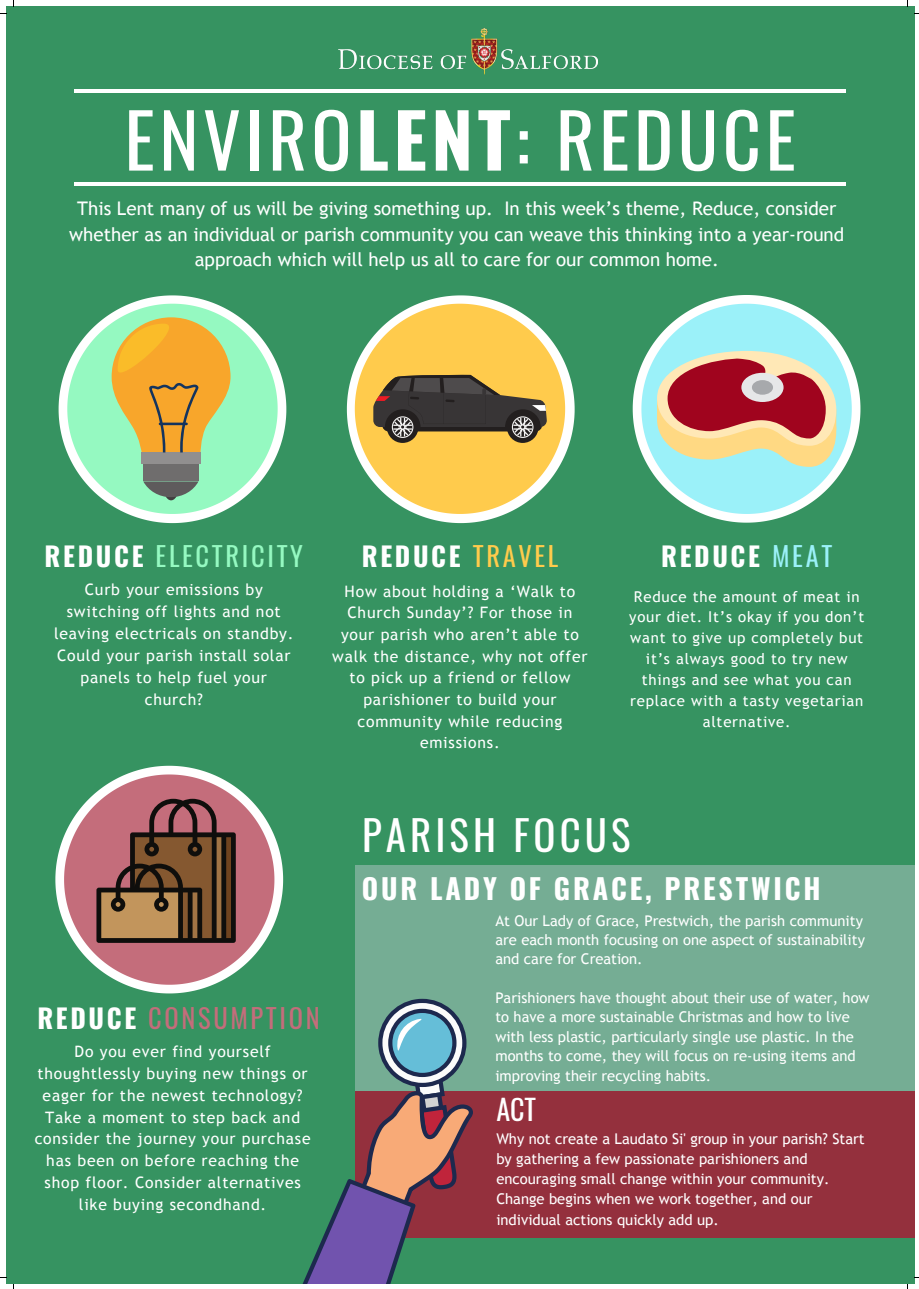
<style>
.page{position:relative;width:919px;height:1289px;background:#fff}
.page>*{position:absolute;margin:0;border:0;box-sizing:border-box;transform-origin:0 0}
.t1{font:74.47px "Oswald";letter-spacing:.06em;color:#fff}
.t2{font:40.88px "Oswald";letter-spacing:.1em;color:#fff}
.t3{font:700 28.05px "Oswald";letter-spacing:.1em;color:#fff}
.t4{font:28.05px "Oswald";color:#fff}
.t5{font:700 26.47px "Oswald";letter-spacing:.1em;color:#fff}
.t6{font:26.47px "Oswald";letter-spacing:.1em;color:#95f9c1}
.t7{font:26.47px "Oswald";letter-spacing:.1em;color:#c46d7b}
.t8{font:18.75px/26px "Trebuchet MS";color:#fff;text-align:center}
.t9{font:15.75px/22px "Trebuchet MS";letter-spacing:.05em;color:#fff;text-align:center}
.t10{font:15px/20.9px "Trebuchet MS";letter-spacing:.05em;color:#fff;text-align:center}
.t11{font:14.77px/19.4px "Trebuchet MS";color:#fff}
.s1{font-weight:700}
.s2{font-weight:700;color:#fff}
.s3{font-weight:400;color:#ffcb4c}
.s4{font-weight:400;color:#9bf1f9}
</style>
<div class="page">
<div style="left:6px;top:6px;width:907px;height:1277px;background:#369361"></div>
<svg style="left:59px;top:295px;width:227px;height:228px"></svg>
<svg style="left:632px;top:295px;width:228px;height:227px"></svg>
<svg style="left:347px;top:295px;width:227px;height:228px"></svg>
<svg style="left:55px;top:765px;width:228px;height:228px"></svg>
<hr style="left:74px;top:182px;width:771px;height:3px;background:#fff">
<hr style="left:74px;top:89px;width:771px;height:3px;background:#fff">
<svg style="left:67px;top:304px;width:210px;height:210px;background:#a9cd8d"></svg>
<hr style="left:159px;top:422px;width:29px;height:3px;background:#14345e">
<svg style="left:355px;top:304px;width:210px;height:210px;background:#c0ac5a"></svg>
<svg style="left:641px;top:304px;width:210px;height:210px;background:#aab7ac"></svg>
<div style="left:741px;top:373px;width:42px;height:29px;background:#e6e7e8;border-radius:50%"></div>
<div style="left:751px;top:380px;width:21px;height:15px;background:#a7a9ac;border-radius:50%"></div>
<svg style="left:64px;top:774px;width:210px;height:210px;background:#967168"></svg>
<div style="left:355px;top:865px;width:558px;height:372px;background:#75ad94"></div>
<div style="left:355px;top:1091px;width:558px;height:146px;background:#94303d"></div>
<svg style="left:303px;top:998px;width:172px;height:285px"></svg>
<img style="left:338px;top:28px;width:259px;height:46px">
<h1 class="t1" style="left:124px;top:82px;width:672px">ENVIRO<span class="s1">LENT</span>: REDUCE</h1>
<p class="t8" style="left:69px;top:195px;width:776px">This Lent many of us will be giving something up. In this week’s theme, Reduce, consider whether as an individual or parish community you can weave this thinking into a year-round approach which will help us all to care for our common home.</p>
<h3 class="t6" style="left:45px;top:535px;width:260px"><span class="s2">REDUCE</span> ELECTRICITY</h3>
<p class="t9" style="left:54px;top:579px;width:241px">Curb your emissions by switching off lights and not leaving electricals on standby.<br>Could your parish install solar panels to help fuel your church?</p>
<h3 class="t5" style="left:362px;top:535px;width:198px">REDUCE <span class="s3">TRAVEL</span></h3>
<p class="t9" style="left:332px;top:580px;width:257px;line-height:21.7px">How about holding a ‘Walk to<br>Church Sunday’? For those in your parish who aren’t able to walk the distance, why not offer to pick up a friend or fellow parishioner to build your community while reducing emissions.</p>
<h3 class="t5" style="left:661px;top:535px;width:173px">REDUCE <span class="s4">MEAT</span></h3>
<p class="t10" style="left:629px;top:586px;width:236px">Reduce the amount of meat in your diet. It’s okay if you don’t want to give up completely but it’s always good to try new things and see what you can replace with a tasty vegetarian alternative.</p>
<h3 class="t7" style="left:37px;top:997px;width:284px"><span class="s2">REDUCE</span> CONSUMPTION</h3>
<p class="t9" style="left:35px;top:1040px;width:277px">Do you ever find yourself thoughtlessly buying new things or eager for the newest technology?<br>Take a moment to step back and consider the journey your purchase has been on before reaching the shop floor. Consider alternatives like buying secondhand.</p>
<h2 class="t2" style="left:362px;top:802px;width:270px">PARISH FOCUS</h2>
<h3 class="t3" style="left:362px;top:866px;width:460px">OUR LADY OF GRACE, PRESTWICH</h3>
<p class="t11" style="left:495px;top:911px;width:371px">At Our Lady of Grace, Prestwich, the parish community are each month focusing on one aspect of sustainability and care for Creation.</p>
<p class="t11" style="left:495px;top:988px;width:375px">Parishioners have thought about their use of water, how to have a more sustainable Christmas and how to live with less plastic, particularly single use plastic. In the months to come, they will focus on re-using items and improving their recycling habits.</p>
<h3 class="t4" style="left:496px;top:1087px;width:41px">ACT</h3>
<p class="t11" style="left:496px;top:1128px;width:370px;line-height:20.2px">Why not create a Laudato Si' group in your parish? Start by gathering a few passionate parishioners and encouraging small change within your community.<br>Change begins when we work together, and our individual actions quickly add up.</p>
</div>
